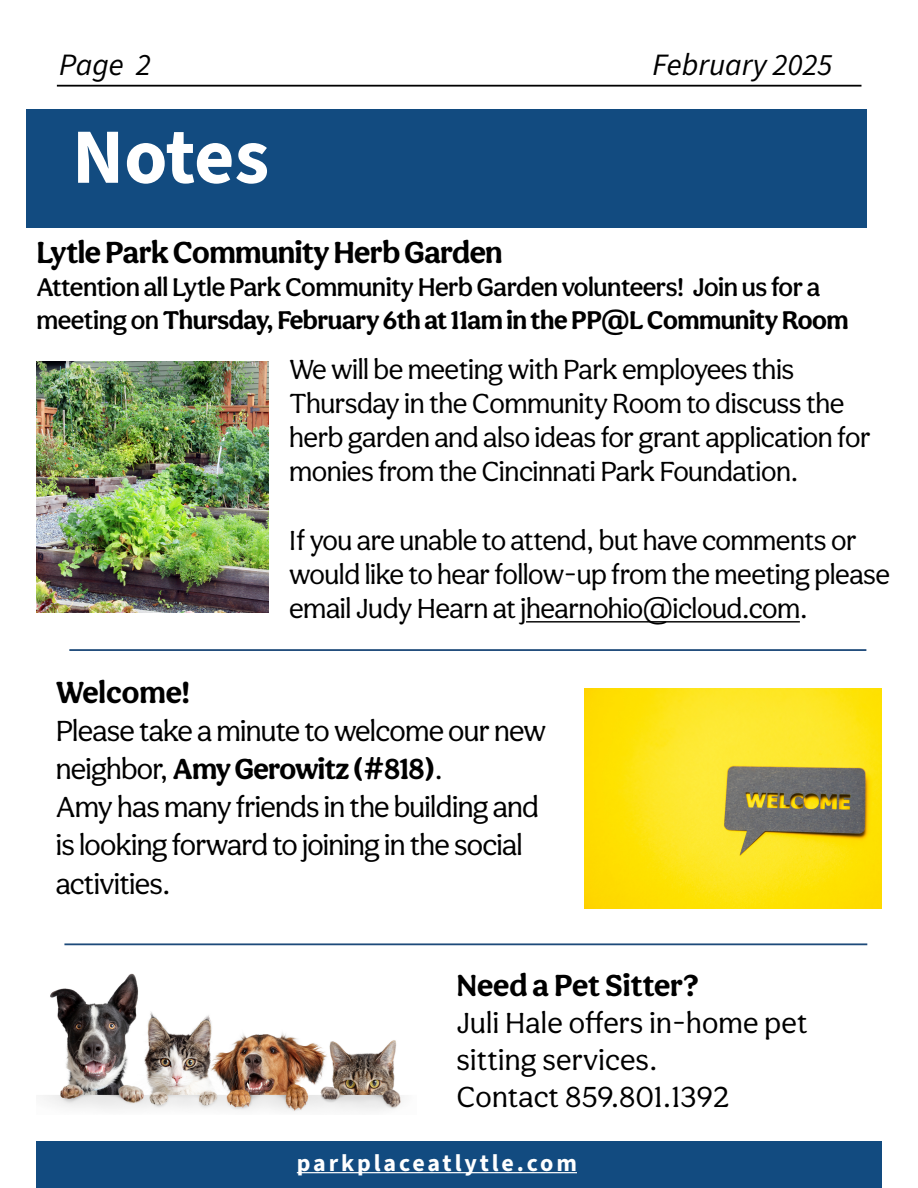
<style>
.page{position:relative;width:918px;height:1188px;background:#fff}
.page>*{position:absolute;margin:0;border:0;box-sizing:border-box;transform-origin:0 0}
.t1{font:700 78.3px "Source Sans 3";letter-spacing:-.01em;color:#fff}
.t2{font:700 31.5px "Aesthet Nova";letter-spacing:-.015em;color:#000}
.t3{font:italic 31.05px "Source Sans 3";color:#000}
.t4{font:30px/38.1px "Aesthet Nova";letter-spacing:-.025em;color:#000}
.t5{font:30px/36.9px "Aesthet Nova";letter-spacing:.005em;color:#000}
.t6{font:28.5px/34.2px "Aesthet Nova";letter-spacing:-.015em;color:#000}
.t7{font:500 26.4px/33px "Aesthet Nova";letter-spacing:-.015em;color:#000}
.t8{font:700 24px "Source Sans 3";letter-spacing:.12em;color:#fff}
.s1{font-weight:700}
</style>
<div class="page">
<div style="left:26px;top:110px;width:841px;height:118px;background:#124b80"></div>
<div style="left:36px;top:1142px;width:845px;height:46px;background:#124b80"></div>
<hr style="left:64px;top:943px;width:803px;height:2px;background:#1d4a7a">
<hr style="left:57px;top:85px;width:804px;height:2px;background:#000">
<hr style="left:297px;top:1172px;width:280px;height:1px;background:#fff">
<hr style="left:526px;top:621px;width:274px;height:2px;background:#000">
<img style="left:36px;top:361px;width:233px;height:252px">
<img style="left:43px;top:973px;width:360px;height:139px">
<hr style="left:69px;top:649px;width:797px;height:2px;background:#1d4a7a">
<img style="left:584px;top:689px;width:297px;height:219px">
<p class="t3" style="left:59px;top:45px;width:94px">Page 2</p>
<p class="t1" style="left:72px;top:106px;width:199px">Notes</p>
<p class="t3" style="left:652px;top:45px;width:182px">February 2025</p>
<h3 class="t2" style="left:36px;top:234px;width:468px">Lytle Park Community Herb Garden</h3>
<p class="t7" style="left:36px;top:270px;width:814px">Attention all Lytle Park Community Herb Garden volunteers! Join us for a meeting on <span class="s1">Thursday, February 6th at 11am in the PP@L Community Room</span></p>
<p class="t6" style="left:289px;top:352px;width:583px">We will be meeting with Park employees this Thursday in the Community Room to discuss the herb garden and also ideas for grant application for monies from the Cincinnati Park Foundation.</p>
<p class="t6" style="left:289px;top:523px;width:602px">If you are unable to attend, but have comments or would like to hear follow-up from the meeting please email Judy Hearn at jhearnohio@icloud.com.</p>
<h3 class="t2" style="left:56px;top:673px;width:136px">Welcome!</h3>
<p class="t4" style="left:56px;top:712px;width:492px">Please take a minute to welcome our new neighbor, <span class="s1">Amy Gerowitz (#818)</span>.</p>
<p class="t4" style="left:56px;top:788px;width:485px">Amy has many friends in the building and is looking forward to joining in the social activities.</p>
<h3 class="t2" style="left:456px;top:966px;width:244px">Need a Pet Sitter?</h3>
<p class="t5" style="left:456px;top:1004px;width:353px">Juli Hale offers in-home pet sitting services.</p>
<p class="t5" style="left:456px;top:1078px;width:275px">Contact 859.801.1392</p>
<p class="t8" style="left:297px;top:1147px;width:282px">parkplaceatlytle.com</p>
</div>
